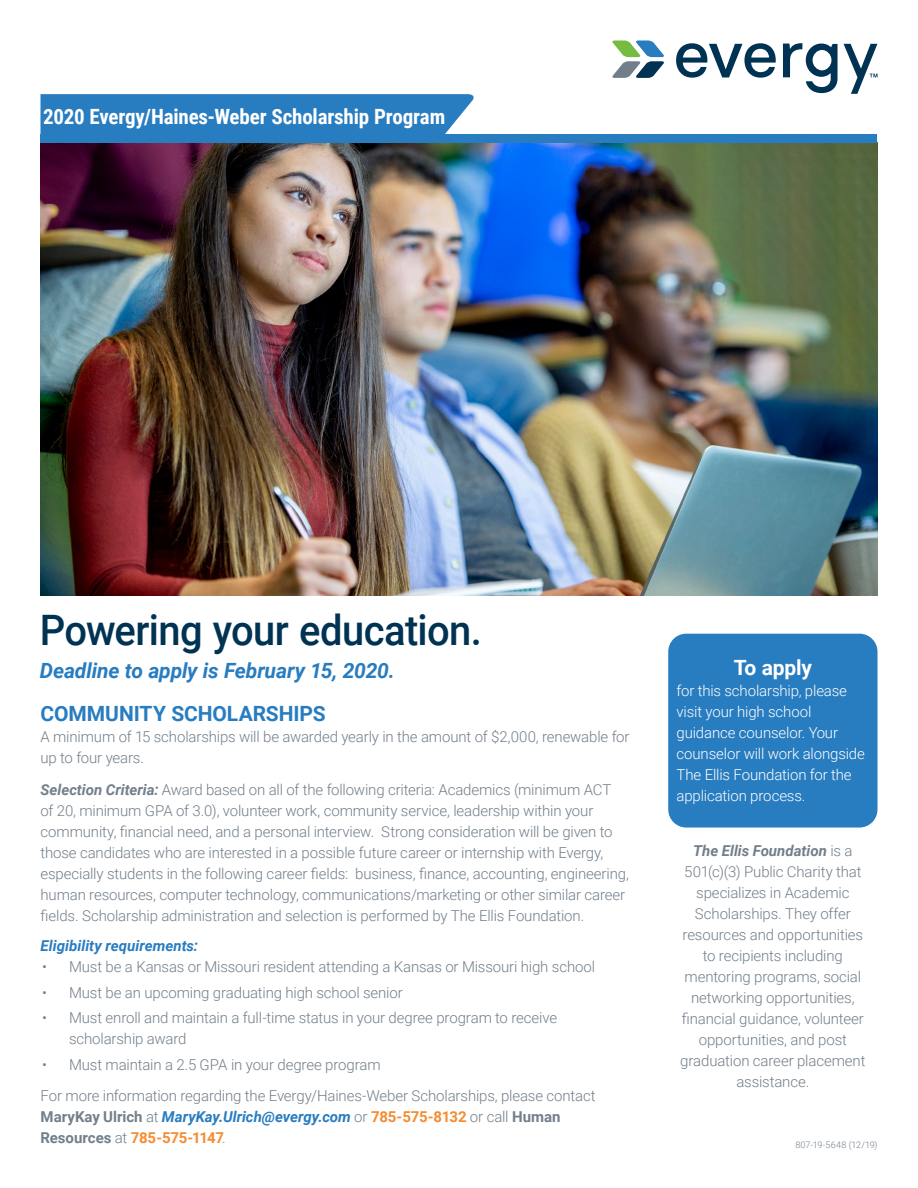
<style>
.page{position:relative;width:918px;height:1188px;background:#fff}
.page>*{position:absolute;margin:0;border:0;box-sizing:border-box;transform-origin:0 0}
.Brochure_Title{font:500 42px "Roboto";letter-spacing:-.015em;color:#003353;scale:.95 1}
.Subhead_1{font:700 21px "Roboto Condensed";letter-spacing:-.01em;color:#fff}
.Subhead_1-2{font:italic 700 21px "Roboto";letter-spacing:-.01em;color:#287cc0}
.Subhead_1-3{font:700 21px "Roboto";letter-spacing:-.005em;color:#287cc0}
.Subhead_1-4{font:700 21px "Roboto";letter-spacing:-.01em;color:#fff}
.Body{font:300 15px/21px "Roboto";letter-spacing:-.01em;color:#727f8a}
.Sidebar_copy{font:300 15px/21px "Roboto";letter-spacing:-.01em;color:#fff}
.Subhead_2{font:italic 700 15px "Roboto";color:#287cc0}
.Job_number{font:300 9px "Roboto";letter-spacing:.015em;color:#727f8a}
.s1{font-weight:700;font-style:italic}
.s2{font-weight:700}
.s3{font-weight:700;font-style:italic;color:#287cc0}
.s4{font-weight:700;color:#f68c30}
</style>
<div class="page">
<img style="left:40px;top:143px;width:838px;height:452px">
<div style="left:40px;top:134px;width:838px;height:9px;background:#287cc0"></div>
<svg style="left:612px;top:40px;width:52px;height:38px"></svg>
<svg style="left:676px;top:43px;width:100px;height:35px"></svg>
<svg style="left:783px;top:43px;width:55px;height:50px"></svg>
<svg style="left:844px;top:44px;width:33px;height:50px"></svg>
<div style="left:41px;top:94px;width:433px;height:40px;background:#287cc0"></div>
<div style="left:668px;top:634px;width:210px;height:194px;background:#287cc0;border-radius:18px"></div>
<p class="Subhead_1" style="left:43px;top:101px;width:404px">2020 Evergy/Haines-Weber Scholarship Program</p>
<p class="Brochure_Title" style="left:40px;top:601px;width:467px">Powering your education.</p>
<p class="Subhead_1-2" style="left:40px;top:656px;width:356px">Deadline to apply is February 15, 2020.</p>
<p class="Subhead_1-3" style="left:40px;top:699px;width:287px">COMMUNITY SCHOLARSHIPS</p>
<p class="Body" style="left:40px;top:726px;width:591px">A minimum of 15 scholarships will be awarded yearly in the amount of $2,000, renewable for up to four years.</p>
<p class="Body" style="left:40px;top:778px;width:590px"><span class="s1">Selection Criteria:</span> Award based on all of the following criteria: Academics (minimum ACT<br>of 20, minimum GPA of 3.0), volunteer work, community service, leadership within your community, financial need, and a personal interview. Strong consideration will be given to those candidates who are interested in a possible future career or internship with Evergy, especially students in the following career fields: business, finance, accounting, engineering, human resources, computer technology, communications/marketing or other similar career fields. Scholarship administration and selection is performed by The Ellis Foundation.</p>
<p class="Subhead_2" style="left:40px;top:936px;width:159px">Eligibility requirements:</p>
<p class="Body" style="left:42px;top:956px;width:555px">• Must be a Kansas or Missouri resident attending a Kansas or Missouri high school</p>
<p class="Body" style="left:42px;top:981px;width:362px">• Must be an upcoming graduating high school senior</p>
<p class="Body" style="left:69px;top:1007px;width:490px;text-indent:-27px">• Must enroll and maintain a full-time status in your degree program to receive scholarship award</p>
<p class="Body" style="left:42px;top:1053px;width:340px">• Must maintain a 2.5 GPA in your degree program</p>
<p class="Body" style="left:40px;top:1085px;width:557px">For more information regarding the Evergy/Haines-Weber Scholarships, please contact<br><span class="s2">MaryKay Ulrich</span> at <span class="s3">MaryKay.Ulrich@evergy.com</span> or <span class="s4">785-575-8132</span> or call <span class="s2">Human<br>Resources</span> at <span class="s4">785-575-1147</span>.</p>
<p class="Subhead_1-4" style="left:734px;top:653px;width:80px">To apply</p>
<p class="Sidebar_copy" style="left:677px;top:680px;width:190px">for this scholarship, please visit your high school guidance counselor. Your counselor will work alongside<br>The Ellis Foundation for the application process.</p>
<p class="Body" style="left:680px;top:840px;width:187px;text-align:center"><span class="s1">The Ellis Foundation</span> is a<br>501(c)(3) Public Charity that specializes in Academic<br>Scholarships. They offer resources and opportunities to recipients including mentoring programs, social networking opportunities, financial guidance, volunteer opportunities, and post graduation career placement assistance.</p>
<p class="Job_number" style="left:795px;top:1138px;width:84px">807-19-5648 (12/19)</p>
</div>
